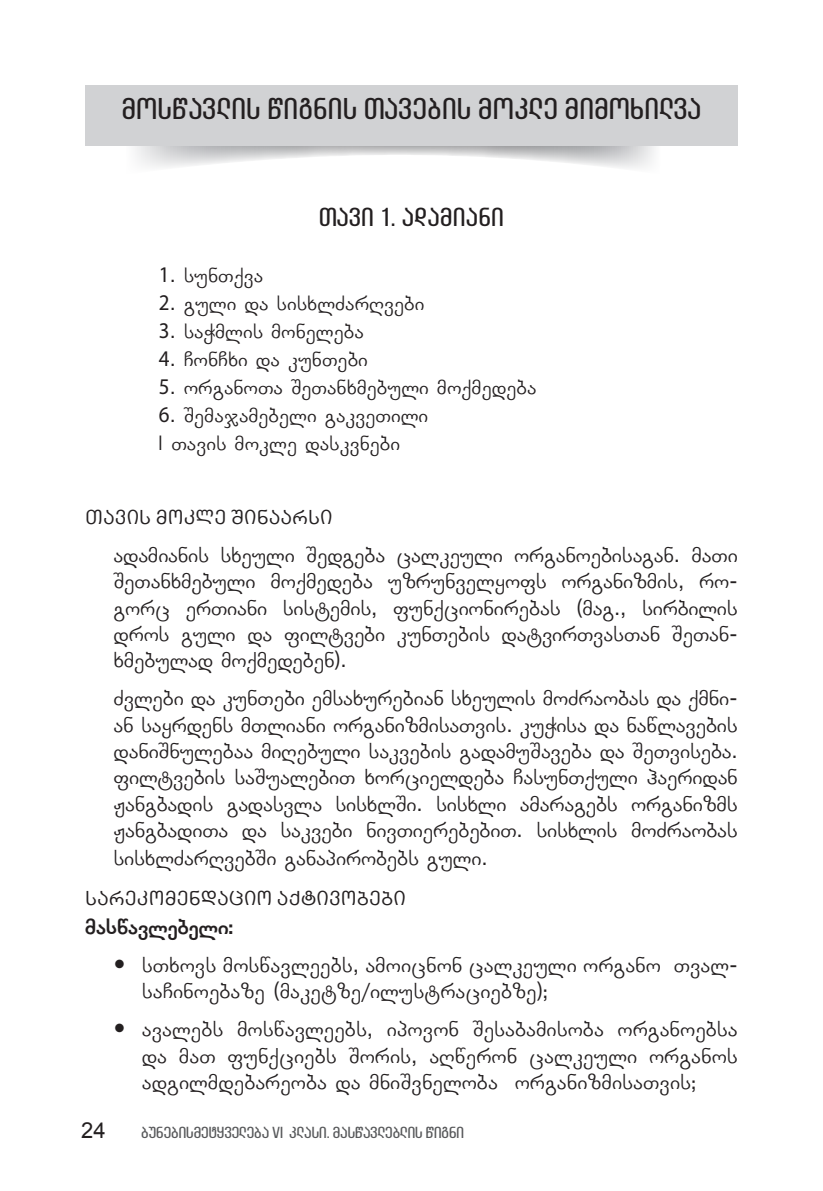
<style>
.page{position:relative;width:823px;height:1191px;background:#fff}
.page>*{position:absolute;margin:0;border:0;box-sizing:border-box;transform-origin:0 0}
.sataurrrr{font:30px "LGV Bebas Neue";letter-spacing:.02em;color:#231f20;scale:1.2 1}
.sataurrrr-2{font:26px "LGV Bebas Neue";letter-spacing:.02em;color:#231f20;scale:1.2 1}
.txt{font:22px/26.6px "A Kolkhety N";letter-spacing:-.01em;color:#231f20}
.Normal{font:22px/26.4px "A Kolkhety N";color:#231f20}
.Normal-2{font:700 22px "A Kolkhety N";color:#231f20}
.t1{font:22px "Arial";color:#231f20}
.satauri{font:21px "A Kolkhety N";color:#231f20}
.Normal-3{font:20px "Kolhety Mt Normal";color:#231f20}
.t2{font:16px "LGV Bebas Neue";color:#57585a;scale:1.2 1}
</style>
<div class="page">
<svg style="left:135px;top:146px;width:520px;height:22px"></svg>
<div style="left:85px;top:85px;width:652px;height:61px;background:#d1d2d4"></div>
<p class="sataurrrr" style="left:122px;top:93px;width:484px">MOSWAVLIS WIGNIS TAVEBIS MOKLE MIMOXILVA</p>
<p class="sataurrrr-2" style="left:319px;top:203px;width:155px">TAVI 1. ADAMIANI</p>
<p class="satauri" style="left:159px;top:265px;width:106px">1. SUNTQVA</p>
<p class="satauri" style="left:159px;top:293px;width:267px">2. GULI DA SISXLZARRVEBI</p>
<p class="satauri" style="left:159px;top:321px;width:206px">3. SAWMLIS MONELEBA</p>
<p class="satauri" style="left:159px;top:349px;width:210px">4. CONCXI DA KUNTEBI</p>
<p class="satauri" style="left:159px;top:377px;width:379px">5. ORGANOTA SETANXMEBULI MOQMEDEBA</p>
<p class="satauri" style="left:159px;top:405px;width:271px">6. SEMAJAMEBELI GAKVETILI</p>
<p class="satauri" style="left:159px;top:433px;width:242px">I TAVIS MOKLE DASKVNEBI</p>
<p class="Normal-3" style="left:85px;top:507px;width:249px">TAVIS MOKLE SINAARSI</p>
<p class="txt" style="left:113px;top:543px;width:625px">ADAMIANIS SXEULI SEDGEBA CALKEULI ORGANOEBISAGAN. MATI SETANXMEBULI MOQMEDEBA UZRUNVELYOFS ORGANIZMIS, RO-GORC ERTIANI SISTEMIS, FUNQCIONIREBAS (MAG., SIRBILIS DROS GULI DA FILTVEBI KUNTEBIS DATVIRTVASTAN SETAN-XMEBULAD MOQMEDEBEN).</p>
<p class="txt" style="left:113px;top:686px;width:625px;text-align:justify">ZVLEBI DA KUNTEBI EMSAXUREBIAN SXEULIS MOZRAOBAS DA QMNI-AN SAYRDENS MTLIANI ORGANIZMISATVIS. KUWISA DA NAWLAVEBIS DANISNULEBAA MIREBULI SAKVEBIS GADAMUSAVEBA DA SETVISEBA.<br>FILTVEBIS SASUALEBIT XORCIELDEBA CASUNTQULI HAERIDAN JANGBADIS GADASVLA SISXLSI. SISXLI AMARAGEBS ORGANIZMS JANGBADITA DA SAKVEBI NIVTIEREBEBIT. SISXLIS MOZRAOBAS SISXLZARRVEBSI GANAPIROBEBS GULI.</p>
<p class="Normal-3" style="left:85px;top:888px;width:322px">SAREKOMENDACIO AQTIVOBEBI</p>
<p class="Normal-2" style="left:85px;top:916px;width:149px">MASWAVLEBELI:</p>
<p class="Normal" style="left:142px;top:953px;width:597px">STXOVS MOSWAVLEEBS, AMOICNON CALKEULI ORGANO TVAL-<br>SACINOEBAZE (MAKETZE/ILUSTRACIEBZE);</p>
<p class="Normal" style="left:142px;top:1017px;width:597px;text-align:justify">AVALEBS MOSWAVLEEBS, IPOVON SESABAMISOBA ORGANOEBSA DA MAT FUNQCIEBS SORIS, ARWERON CALKEULI ORGANOS ADGILMDEBAREOBA DA MNISVNELOBA ORGANIZMISATVIS;</p>
<p class="t1" style="left:81px;top:1115px;width:26px">24</p>
<p class="t2" style="left:141px;top:1123px;width:270px">BUNEBISMETYVELEBA VI KLASI. MASWAVLEBLIS WIGNI</p>
</div>
